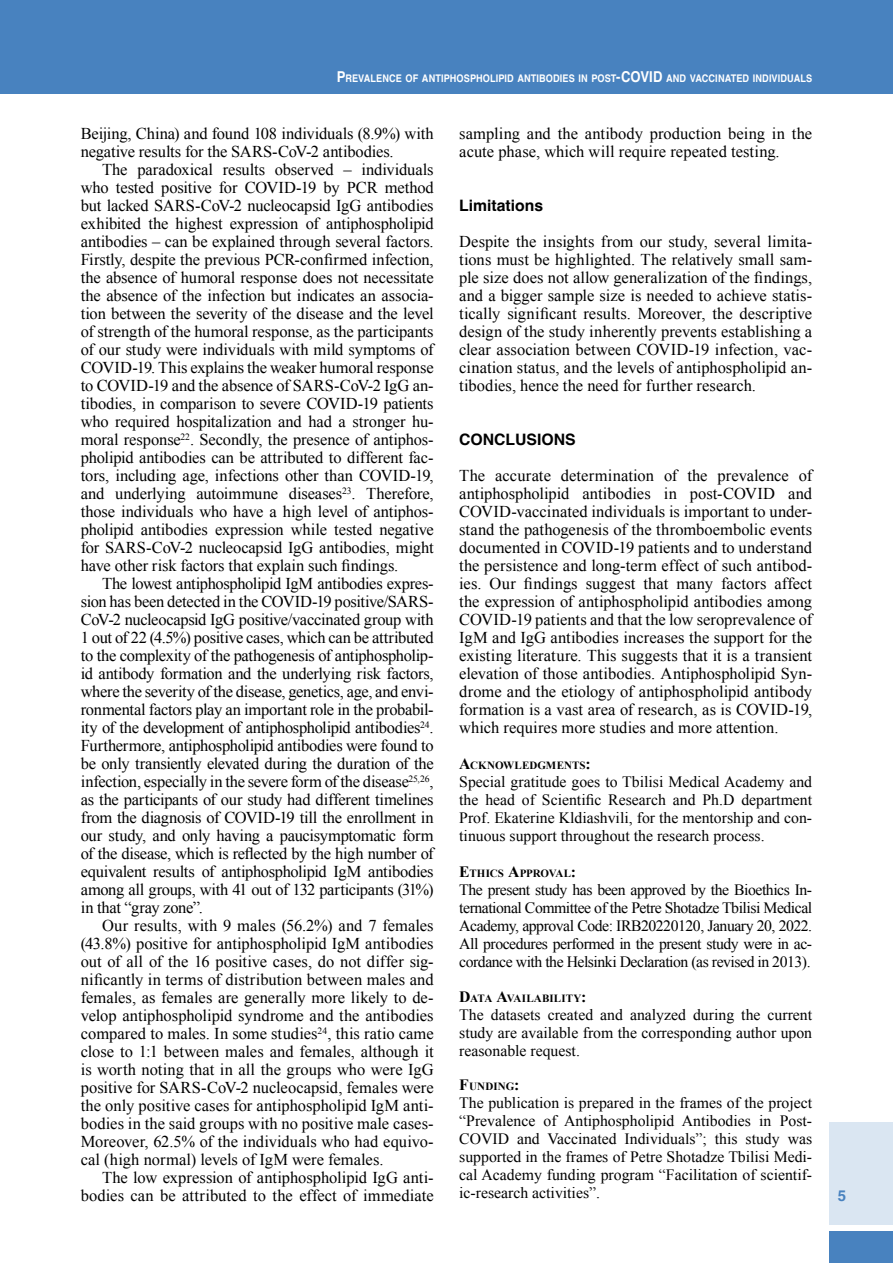
<style>
.page{position:relative;width:893px;height:1263px;background:#fff}
.page>*{position:absolute;margin:0;border:0;box-sizing:border-box;transform-origin:0 0}
.t1{font:16.5px/18px "Times New Roman";letter-spacing:-.005em;color:#000;text-align:justify}
.t2{font:15.75px/18px "Times New Roman";color:#000;text-align:justify}
.t3{font:700 15.75px "Helvetica";color:#000}
.t4{font:700 15px "Helvetica";color:#4882bf}
.t5{font:700 10.95px "Times New Roman";letter-spacing:.005em;color:#000}
.t6{font:700 10.95px "Times New Roman";letter-spacing:-.015em;color:#000}
.t7{font:700 10.5px "Helvetica";letter-spacing:.015em;color:#fff;scale:.87 1}
.s1{font-size:15px}
.s2{font-size:15.75px}
</style>
<div class="page">
<div style="left:0;top:0;width:893px;height:94px;background:#4882bf"></div>
<div style="left:829px;top:1123px;width:64px;height:102px;background:#dae6f2"></div>
<div style="left:829px;top:1231px;width:64px;height:32px;background:#4882bf"></div>
<p class="t7" style="left:337px;top:72px;width:338px"><span class="s1">P</span>REVALENCE OF ANTIPHOSPHOLIPID ANTIBODIES IN POST<span class="s1">-COVID</span></p>
<p class="t7" style="left:666px;top:72px;width:169px">AND VACCINATED INDIVIDUALS</p>
<p class="t1" style="left:81px;top:124px;width:354px">Beijing, China) and found 108 individuals (8.9%) with negative results for the SARS-CoV-2 antibodies.</p>
<p class="t1" style="left:81px;top:160px;width:354px;text-indent:21px">The paradoxical results observed – individuals who tested positive for COVID-19 by PCR method but lacked SARS-CoV-2 nucleocapsid IgG antibodies exhibited the highest expression of antiphospholipid antibodies – can be explained through several factors.<br>Firstly, despite the previous PCR-confirmed infection, the absence of humoral response does not necessitate the absence of the infection but indicates an associa&shy;tion between the severity of the disease and the level of strength of the humoral response, as the participants of our study were individuals with mild symptoms of COVID-19. This explains the weaker humoral response to COVID-19 and the absence of SARS-CoV-2 IgG an&shy;tibodies, in comparison to severe COVID-19 patients who required hospitalization and had a stronger hu&shy;moral response<sup>22</sup>. Secondly, the presence of antiphos&shy;pholipid antibodies can be attributed to different fac&shy;tors, including age, infections other than COVID-19, and underlying autoimmune diseases<sup>23</sup>. Therefore, those individuals who have a high level of antiphos&shy;pholipid antibodies expression while tested negative for SARS-CoV-2 nucleocapsid IgG antibodies, might have other risk factors that explain such findings.</p>
<p class="t1" style="left:81px;top:574px;width:354px;text-indent:21px">The lowest antiphospholipid IgM antibodies expres&shy;sion has been detected in the COVID-19 positive/SARS-CoV-2 nucleocapsid IgG positive/vaccinated group with 1 out of 22 (4.5%) positive cases, which can be attributed to the complexity of the pathogenesis of antiphospholip&shy;id antibody formation and the underlying risk factors, where the severity of the disease, genetics, age, and envi&shy;ronmental factors play an important role in the probabil&shy;ity of the development of antiphospholipid antibodies<sup>24</sup>.<br>Furthermore, antiphospholipid antibodies were found to be only transiently elevated during the duration of the infection, especially in the severe form of the disease<sup>25,26</sup>, as the participants of our study had different timelines from the diagnosis of COVID-19 till the enrollment in our study, and only having a paucisymptomatic form of the disease, which is reflected by the high number of equivalent results of antiphospholipid IgM antibodies among all groups, with 41 out of 132 participants (31%) in that “gray zone”.</p>
<p class="t1" style="left:81px;top:916px;width:354px;text-indent:21px">Our results, with 9 males (56.2%) and 7 females (43.8%) positive for antiphospholipid IgM antibodies out of all of the 16 positive cases, do not differ sig&shy;nificantly in terms of distribution between males and females, as females are generally more likely to de&shy;velop antiphospholipid syndrome and the antibodies compared to males. In some studies<sup>24</sup>, this ratio came close to 1:1 between males and females, although it is worth noting that in all the groups who were IgG positive for SARS-CoV-2 nucleocapsid, females were the only positive cases for antiphospholipid IgM anti&shy;bodies in the said groups with no positive male cases-Moreover, 62.5% of the individuals who had equivo&shy;cal (high normal) levels of IgM were females.</p>
<p class="t1" style="left:81px;top:1168px;width:354px;text-align:right">The low expression of antiphospholipid IgG anti&shy;bodies can be attributed to the effect of immediate</p>
<p class="t1" style="left:459px;top:124px;width:354px">sampling and the antibody production being in the acute phase, which will require repeated testing.</p>
<p class="t3" style="left:459px;top:196px;width:86px">Limitations</p>
<p class="t1" style="left:459px;top:232px;width:354px">Despite the insights from our study, several limita&shy;tions must be highlighted. The relatively small sam&shy;ple size does not allow generalization of the findings, and a bigger sample size is needed to achieve statis&shy;tically significant results. Moreover, the descriptive design of the study inherently prevents establishing a clear association between COVID-19 infection, vac&shy;cination status, and the levels of antiphospholipid an&shy;tibodies, hence the need for further research.</p>
<p class="t3" style="left:459px;top:430px;width:118px">CONCLUSIONS</p>
<p class="t1" style="left:459px;top:466px;width:354px">The accurate determination of the prevalence of antiphospholipid antibodies in post-COVID and COVID-vaccinated individuals is important to under&shy;stand the pathogenesis of the thromboembolic events documented in COVID-19 patients and to understand the persistence and long-term effect of such antibod&shy;ies. Our findings suggest that many factors affect the expression of antiphospholipid antibodies among COVID-19 patients and that the low seroprevalence of IgM and IgG antibodies increases the support for the existing literature. This suggests that it is a transient elevation of those antibodies. Antiphospholipid Syn&shy;drome and the etiology of antiphospholipid antibody formation is a vast area of research, as is COVID-19, which requires more studies and more attention.</p>
<p class="t5" style="left:459px;top:758px;width:133px"><span class="s2">A</span>CKNOWLEDGMENTS<span class="s2">:</span></p>
<p class="t2" style="left:459px;top:773px;width:354px">Special gratitude goes to Tbilisi Medical Academy and the head of Scientific Research and Ph.D department Prof. Ekaterine Kldiashvili, for the mentorship and con&shy;tinuous support throughout the research process.</p>
<p class="t6" style="left:459px;top:866px;width:118px"><span class="s2">E</span>THICS <span class="s2">A</span>PPROVAL<span class="s2">:</span></p>
<p class="t2" style="left:459px;top:881px;width:354px">The present study has been approved by the Bioethics In&shy;ternational Committee of the Petre Shotadze Tbilisi Medical Academy, approval Code: IRB20220120, January 20, 2022.<br>All procedures performed in the present study were in ac&shy;cordance with the Helsinki Declaration (as revised in 2013).</p>
<p class="t5" style="left:459px;top:990px;width:129px"><span class="s2">D</span>ATA <span class="s2">A</span>VAILABILITY<span class="s2">:</span></p>
<p class="t2" style="left:459px;top:1005px;width:354px">The datasets created and analyzed during the current study are available from the corresponding author upon reasonable request.</p>
<p class="t5" style="left:459px;top:1079px;width:62px"><span class="s2">F</span>UNDING<span class="s2">:</span></p>
<p class="t2" style="left:459px;top:1094px;width:354px">The publication is prepared in the frames of the project “Prevalence of Antiphospholipid Antibodies in Post-COVID and Vaccinated Individuals”; this study was supported in the frames of Petre Shotadze Tbilisi Medi&shy;cal Academy funding program “Facilitation of scientif&shy;ic-research activities”.</p>
<p class="t4" style="left:838px;top:1187px;width:10px">5</p>
</div>
